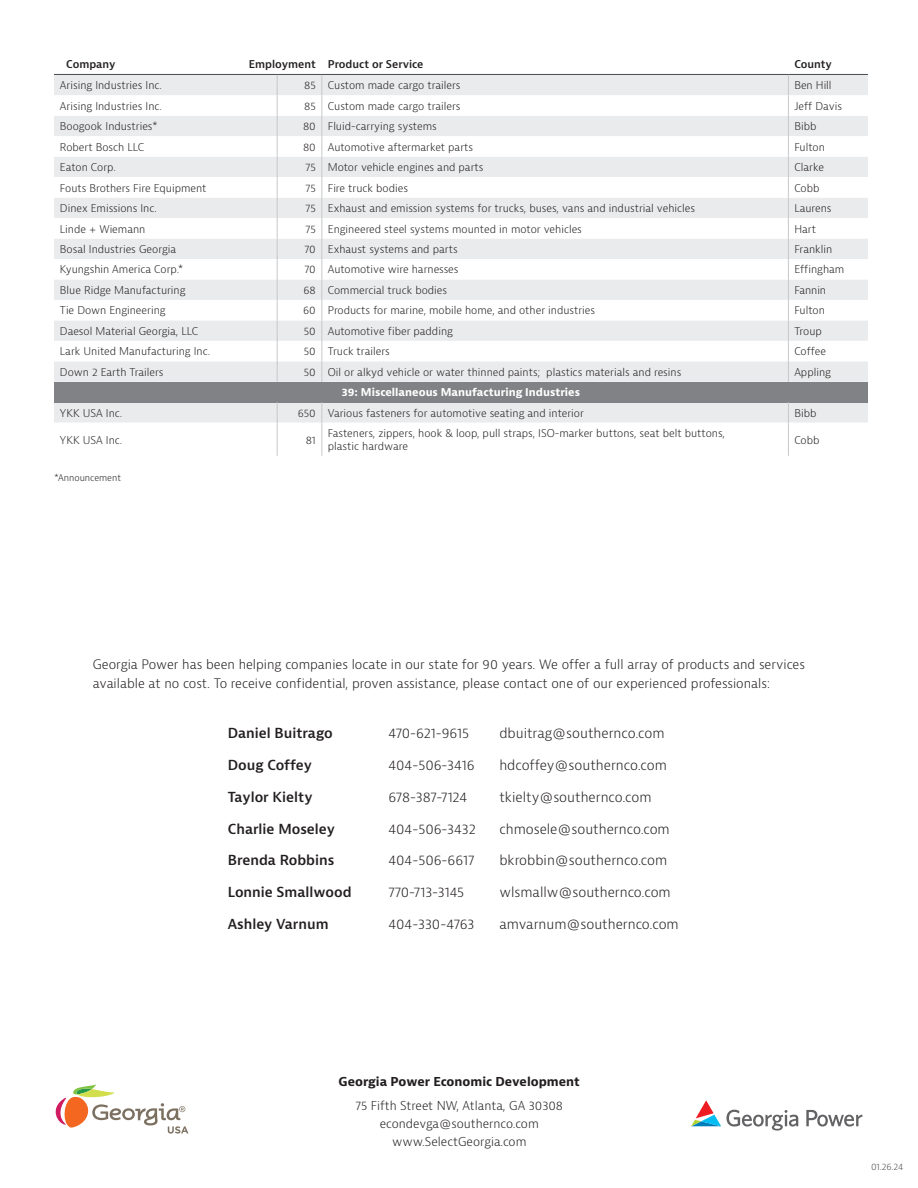
<style>
.page{position:relative;width:918px;height:1188px;background:#fff}
.page>*{position:absolute;margin:0;border:0;box-sizing:border-box;transform-origin:0 0}
.t1{font:300 13.5px "Bernina Sans";color:#231f20}
.t2{font:600 13.5px "Bernina Sans";color:#231f20}
.t3{font:300 12.75px/18.8px "Bernina Sans";color:#231f20}
.t4{font:300 12px/18px "Bernina Sans";color:#231f20;text-align:center}
.t5{font:700 12px "Bernina Sans";color:#231f20}
.t6{font:300 10.5px/12.6px "Bernina Sans";color:#231f20}
.t7{font:600 10.5px "Bernina Sans";color:#231f20}
.t8{font:700 10.5px "Bernina Sans";color:#fff}
.t9{font:300 9px "Bernina Sans";color:#231f20}
.t10{font:300 9px "Bernina Sans";color:#4b4c4d}
</style>
<div class="page">
<div style="left:54px;top:75px;width:814px;height:20px;background:#eaebec"></div>
<svg style="left:54px;top:95px;width:814px;height:361px"></svg>
<div style="left:54px;top:382px;width:814px;height:20px;background:#808285"></div>
<svg style="left:277px;top:75px;width:1px;height:307px"></svg>
<svg style="left:321px;top:75px;width:1px;height:307px"></svg>
<svg style="left:788px;top:75px;width:1px;height:307px"></svg>
<svg style="left:277px;top:402px;width:1px;height:21px"></svg>
<svg style="left:321px;top:402px;width:1px;height:21px"></svg>
<svg style="left:788px;top:402px;width:1px;height:21px"></svg>
<hr style="left:321px;top:423px;width:1px;height:33px;background:#c7c8ca">
<hr style="left:788px;top:423px;width:1px;height:33px;background:#c7c8ca">
<hr style="left:322px;top:74px;width:466px;height:1px;background:#4b4c4d">
<hr style="left:788px;top:74px;width:80px;height:1px;background:#4b4c4d">
<hr style="left:54px;top:74px;width:223px;height:1px;background:#4b4c4d">
<hr style="left:277px;top:74px;width:45px;height:1px;background:#4b4c4d">
<hr style="left:277px;top:423px;width:1px;height:33px;background:#c7c8ca">
<svg style="left:691px;top:1100px;width:172px;height:31px"></svg>
<svg style="left:56px;top:1085px;width:132px;height:49px"></svg>
<p class="t7" style="left:66px;top:58px;width:51px">Company</p>
<p class="t7" style="left:249px;top:58px;width:176px">Employment Product or Service</p>
<p class="t7" style="left:794px;top:58px;width:39px">County</p>
<p class="t6" style="left:60px;top:79px;width:103px">Arising Industries Inc.</p>
<p class="t6" style="left:304px;top:79px;width:158px">85 Custom made cargo trailers</p>
<p class="t6" style="left:794px;top:79px;width:39px">Ben Hill</p>
<p class="t6" style="left:60px;top:100px;width:103px">Arising Industries Inc.</p>
<p class="t6" style="left:304px;top:100px;width:158px">85 Custom made cargo trailers</p>
<p class="t6" style="left:794px;top:100px;width:49px">Jeff Davis</p>
<p class="t6" style="left:60px;top:120px;width:99px">Boogook Industries*</p>
<p class="t6" style="left:303px;top:120px;width:135px">80 Fluid-carrying systems</p>
<p class="t6" style="left:794px;top:120px;width:24px">Bibb</p>
<p class="t6" style="left:60px;top:141px;width:86px">Robert Bosch LLC</p>
<p class="t6" style="left:303px;top:141px;width:172px">80 Automotive aftermarket parts</p>
<p class="t6" style="left:794px;top:141px;width:32px">Fulton</p>
<p class="t6" style="left:60px;top:161px;width:57px">Eaton Corp.</p>
<p class="t6" style="left:305px;top:161px;width:180px">75 Motor vehicle engines and parts</p>
<p class="t6" style="left:794px;top:161px;width:31px">Clarke</p>
<p class="t6" style="left:60px;top:182px;width:148px">Fouts Brothers Fire Equipment</p>
<p class="t6" style="left:305px;top:182px;width:104px">75 Fire truck bodies</p>
<p class="t6" style="left:794px;top:182px;width:27px">Cobb</p>
<p class="t6" style="left:60px;top:202px;width:98px">Dinex Emissions Inc.</p>
<p class="t6" style="left:305px;top:202px;width:391px">75 Exhaust and emission systems for trucks, buses, vans and industrial vehicles</p>
<p class="t6" style="left:794px;top:202px;width:39px">Laurens</p>
<p class="t6" style="left:60px;top:223px;width:87px">Linde + Wiemann</p>
<p class="t6" style="left:305px;top:223px;width:278px">75 Engineered steel systems mounted in motor vehicles</p>
<p class="t6" style="left:794px;top:223px;width:23px">Hart</p>
<p class="t6" style="left:60px;top:243px;width:118px">Bosal Industries Georgia</p>
<p class="t6" style="left:305px;top:243px;width:155px">70 Exhaust systems and parts</p>
<p class="t6" style="left:794px;top:243px;width:39px">Franklin</p>
<p class="t6" style="left:60px;top:264px;width:125px">Kyungshin America Corp.*</p>
<p class="t6" style="left:305px;top:264px;width:155px">70 Automotive wire harnesses</p>
<p class="t6" style="left:794px;top:264px;width:51px">Effingham</p>
<p class="t6" style="left:60px;top:284px;width:127px">Blue Ridge Manufacturing</p>
<p class="t6" style="left:303px;top:284px;width:145px">68 Commercial truck bodies</p>
<p class="t6" style="left:794px;top:284px;width:33px">Fannin</p>
<p class="t6" style="left:60px;top:304px;width:107px">Tie Down Engineering</p>
<p class="t6" style="left:303px;top:304px;width:293px">60 Products for marine, mobile home, and other industries</p>
<p class="t6" style="left:794px;top:304px;width:32px">Fulton</p>
<p class="t6" style="left:60px;top:325px;width:140px">Daesol Material Georgia, LLC</p>
<p class="t6" style="left:304px;top:325px;width:151px">50 Automotive fiber padding</p>
<p class="t6" style="left:794px;top:325px;width:29px">Troup</p>
<p class="t6" style="left:60px;top:345px;width:152px">Lark United Manufacturing Inc.</p>
<p class="t6" style="left:304px;top:345px;width:87px">50 Truck trailers</p>
<p class="t6" style="left:794px;top:345px;width:33px">Coffee</p>
<p class="t6" style="left:60px;top:366px;width:105px">Down 2 Earth Trailers</p>
<p class="t6" style="left:304px;top:366px;width:379px">50 Oil or alkyd vehicle or water thinned paints; plastics materials and resins</p>
<p class="t6" style="left:794px;top:366px;width:38px">Appling</p>
<p class="t8" style="left:342px;top:386px;width:240px">39: Miscellaneous Manufacturing Industries</p>
<p class="t6" style="left:60px;top:407px;width:64px">YKK USA Inc.</p>
<p class="t6" style="left:298px;top:407px;width:287px">650 Various fasteners for automotive seating and interior</p>
<p class="t6" style="left:794px;top:407px;width:24px">Bibb</p>
<p class="t6" style="left:60px;top:434px;width:64px">YKK USA Inc.</p>
<p class="t6" style="left:306px;top:434px;width:12px">81</p>
<p class="t6" style="left:328px;top:427px;width:399px">Fasteners, zippers, hook &amp; loop, pull straps, ISO-marker buttons, seat belt buttons, plastic hardware</p>
<p class="t6" style="left:794px;top:434px;width:27px">Cobb</p>
<p class="t9" style="left:54px;top:472px;width:69px">*Announcement</p>
<p class="t3" style="left:93px;top:655px;width:714px">Georgia Power has been helping companies locate in our state for 90 years. We offer a full array of products and services available at no cost. To receive confidential, proven assistance, please contact one of our experienced professionals:</p>
<p class="t2" style="left:228px;top:724px;width:106px">Daniel Buitrago</p>
<p class="t1" style="left:388px;top:724px;width:82px">470-621-9615</p>
<p class="t1" style="left:499px;top:724px;width:167px">dbuitrag@southernco.com</p>
<p class="t2" style="left:228px;top:756px;width:86px">Doug Coffey</p>
<p class="t1" style="left:388px;top:756px;width:88px">404-506-3416</p>
<p class="t1" style="left:499px;top:756px;width:169px">hdcoffey@southernco.com</p>
<p class="t2" style="left:228px;top:788px;width:86px">Taylor Kielty</p>
<p class="t1" style="left:388px;top:788px;width:80px">678-387-7124</p>
<p class="t1" style="left:499px;top:788px;width:154px">tkielty@southernco.com</p>
<p class="t2" style="left:228px;top:820px;width:109px">Charlie Moseley</p>
<p class="t1" style="left:388px;top:820px;width:89px">404-506-3432</p>
<p class="t1" style="left:499px;top:820px;width:172px">chmosele@southernco.com</p>
<p class="t2" style="left:228px;top:852px;width:108px">Brenda Robbins</p>
<p class="t1" style="left:388px;top:851px;width:88px">404-506-6617</p>
<p class="t1" style="left:499px;top:851px;width:169px">bkrobbin@southernco.com</p>
<p class="t2" style="left:228px;top:883px;width:125px">Lonnie Smallwood</p>
<p class="t1" style="left:388px;top:883px;width:77px">770-713-3145</p>
<p class="t1" style="left:499px;top:883px;width:173px">wlsmallw@southernco.com</p>
<p class="t2" style="left:228px;top:915px;width:102px">Ashley Varnum</p>
<p class="t1" style="left:388px;top:915px;width:87px">404-330-4763</p>
<p class="t1" style="left:499px;top:915px;width:181px">amvarnum@southernco.com</p>
<p class="t5" style="left:339px;top:1074px;width:243px">Georgia Power Economic Development</p>
<p class="t4" style="left:355px;top:1097px;width:209px">75 Fifth Street NW, Atlanta, GA 30308 econdevga@southernco.com www.SelectGeorgia.com</p>
<p class="t10" style="left:871px;top:1161px;width:34px">01.26.24</p>
</div>
